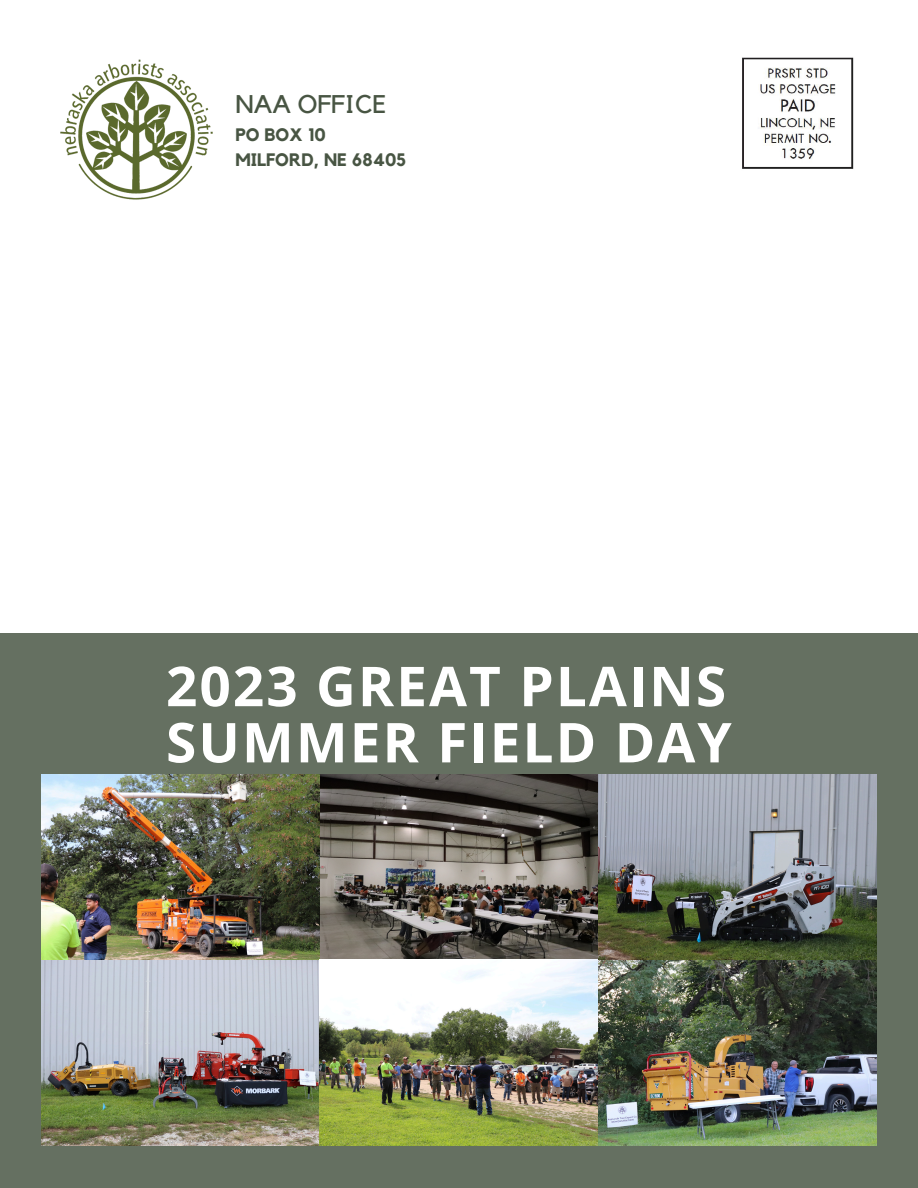
<style>
.page{position:relative;width:918px;height:1188px;background:#fff}
.page>*{position:absolute;margin:0;border:0;box-sizing:border-box;transform-origin:0 0}
.t1{font:700 55.05px/56.2px "Open Sans";letter-spacing:.04em;color:#fff}
.t2{font:25.5px "Kollektif";color:#485543}
.t3{font:700 18px "Kollektif";color:#485543}
</style>
<div class="page">
<img style="left:60px;top:59px;width:153px;height:141px">
<img style="left:742px;top:57px;width:112px;height:112px">
<div style="left:1px;top:633px;width:917px;height:555px;background:#657061"></div>
<img style="left:41px;top:774px;width:835px;height:371px">
<p class="t2" style="left:235px;top:92px;width:153px">NAA OFFICE</p>
<p class="t3" style="left:235px;top:127px;width:92px">PO BOX 10</p>
<p class="t3" style="left:235px;top:151px;width:172px">MILFORD, NE 68405</p>
<p class="t1" style="left:166px;top:657px;width:567px">2023 GREAT PLAINS<br>SUMMER FIELD DAY</p>
</div>
